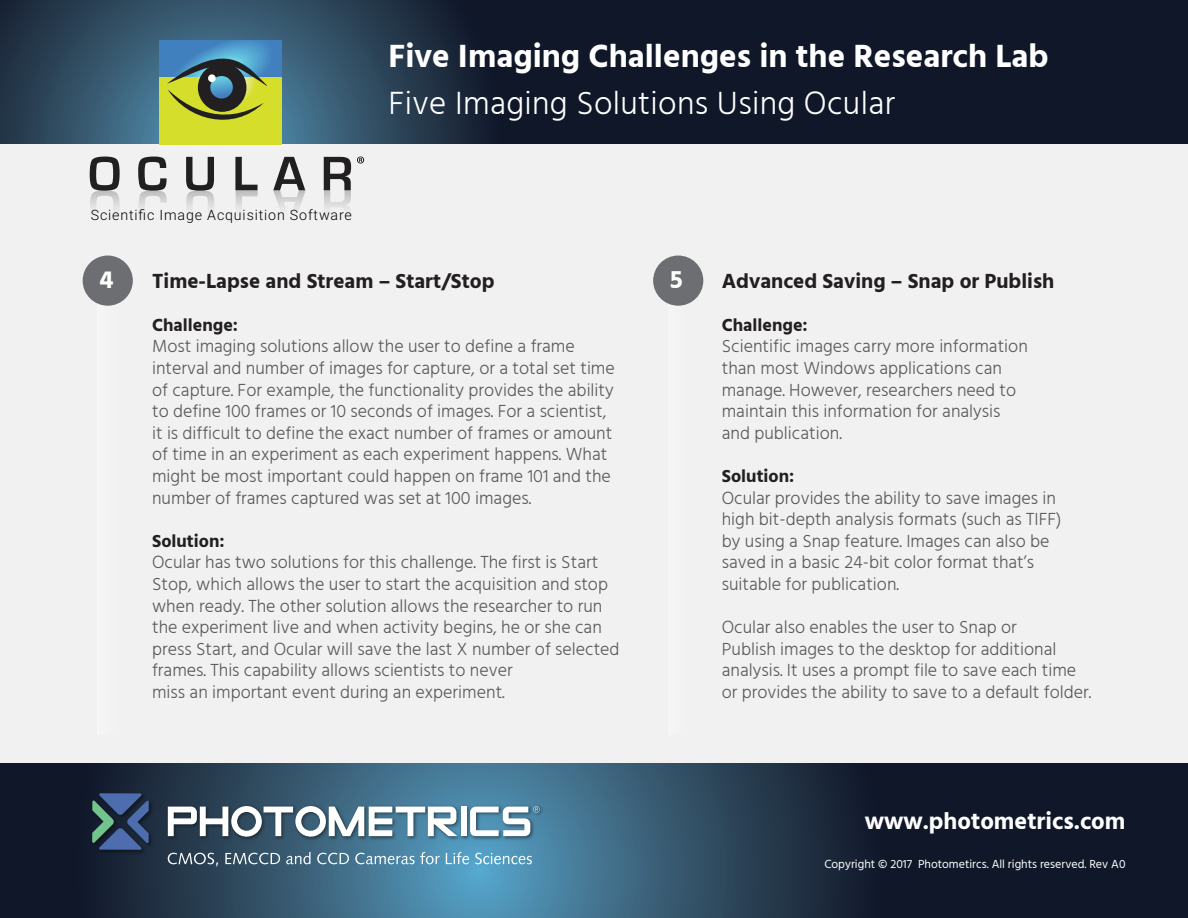
<style>
.page{position:relative;width:1188px;height:918px;background:#fff}
.page>*{position:absolute;margin:0;border:0;box-sizing:border-box;transform-origin:0 0}
.t1{font:700 33px "Hind";color:#fff}
.t2{font:300 33px "Hind";letter-spacing:.01em;color:#fff}
.t3{font:700 25.05px "Hind";color:#fff}
.t4{font:700 24px "Hind";color:#fff}
.t5{font:700 21px "Hind";color:#231f20}
.t6{font:300 18px/21.6px "Hind";color:#58595b}
.t7{font:700 18px "Hind";color:#231f20}
.t8{font:300 14.25px "Roboto";letter-spacing:.06em;color:#010101}
.t9{font:12px "Hind";color:#fff}
</style>
<div class="page">
<svg style="left:0;top:762px;width:1188px;height:156px;background:#273e54"></svg>
<div style="left:0;top:0;width:1188px;height:762px;background:#f1f1f2"></div>
<svg style="left:0;top:0;width:1188px;height:144px;background:#1a293c"></svg>
<svg style="left:160px;top:40px;width:121px;height:37px;background:#468bc4"></svg>
<div style="left:160px;top:77px;width:121px;height:67px;background:#d6de2c"></div>
<svg style="left:167px;top:57px;width:100px;height:63px"></svg>
<div style="left:198px;top:63px;width:48px;height:49px;background:#211f1f;border-radius:50%"></div>
<svg style="left:210px;top:76px;width:23px;height:23px"></svg>
<div style="left:208px;top:74px;width:8px;height:8px;background:#fff;border-radius:50%"></div>
<svg style="left:90px;top:157px;width:30px;height:52px"></svg>
<svg style="left:138px;top:157px;width:29px;height:52px"></svg>
<svg style="left:186px;top:157px;width:28px;height:52px"></svg>
<svg style="left:235px;top:157px;width:23px;height:52px"></svg>
<svg style="left:273px;top:157px;width:33px;height:52px"></svg>
<svg style="left:324px;top:157px;width:27px;height:52px"></svg>
<svg style="left:357px;top:157px;width:7px;height:7px"></svg>
<svg style="left:168px;top:853px;width:50px;height:13px"></svg>
<svg style="left:225px;top:853px;width:55px;height:11px"></svg>
<svg style="left:286px;top:852px;width:25px;height:12px"></svg>
<svg style="left:317px;top:853px;width:32px;height:11px"></svg>
<svg style="left:355px;top:852px;width:85px;height:12px"></svg>
<svg style="left:446px;top:852px;width:23px;height:12px"></svg>
<svg style="left:475px;top:853px;width:57px;height:11px"></svg>
<img style="left:165px;top:803px;width:381px;height:40px">
<svg style="left:168px;top:806px;width:289px;height:31px"></svg>
<div style="left:461px;top:807px;width:6px;height:29px;background:#fff"></div>
<svg style="left:470px;top:806px;width:70px;height:30px"></svg>
<img style="left:89px;top:790px;width:66px;height:66px">
<svg style="left:92px;top:793px;width:57px;height:57px;background:#395673"></svg>
<div style="left:83px;top:256px;width:50px;height:50px;background:#6d6e71;border-radius:50%"></div>
<div style="left:653px;top:256px;width:50px;height:50px;background:#6d6e71;border-radius:50%"></div>
<p class="t8" style="left:91px;top:205px;width:263px">Scientific Image Acquisition Software</p>
<h1 class="t1" style="left:389px;top:37px;width:662px">Five Imaging Challenges in the Research Lab</h1>
<h1 class="t2" style="left:389px;top:81px;width:508px">Five Imaging Solutions Using Ocular</h1>
<h2 class="t3" style="left:100px;top:265px;width:16px">4</h2>
<h2 class="t3" style="left:670px;top:265px;width:14px">5</h2>
<p class="t5" style="left:152px;top:268px;width:344px">Time-Lapse and Stream – Start/Stop</p>
<p class="t7" style="left:152px;top:314px;width:88px">Challenge:</p>
<p class="t6" style="left:152px;top:337px;width:464px">Most imaging solutions allow the user to define a frame interval and number of images for capture, or a total set time of capture. For example, the functionality provides the ability to define 100 frames or 10 seconds of images. For a scientist, it is difficult to define the exact number of frames or amount of time in an experiment as each experiment happens. What might be most important could happen on frame 101 and the number of frames captured was set at 100 images.</p>
<p class="t7" style="left:152px;top:530px;width:74px">Solution:</p>
<p class="t6" style="left:152px;top:553px;width:469px">Ocular has two solutions for this challenge. The first is Start Stop, which allows the user to start the acquisition and stop when ready. The other solution allows the researcher to run the experiment live and when activity begins, he or she can press Start, and Ocular will save the last X number of selected frames. This capability allows scientists to never<br>miss an important event during an experiment.</p>
<p class="t5" style="left:722px;top:268px;width:334px">Advanced Saving – Snap or Publish</p>
<p class="t7" style="left:722px;top:314px;width:88px">Challenge:</p>
<p class="t6" style="left:722px;top:337px;width:308px">Scientific images carry more information than most Windows applications can manage. However, researchers need to maintain this information for analysis and publication.</p>
<p class="t7" style="left:722px;top:465px;width:74px">Solution:</p>
<p class="t6" style="left:722px;top:488px;width:341px">Ocular provides the ability to save images in high bit-depth analysis formats (such as TIFF) by using a Snap feature. Images can also be saved in a basic 24-bit color format that’s suitable for publication.</p>
<p class="t6" style="left:722px;top:618px;width:371px">Ocular also enables the user to Snap or<br>Publish images to the desktop for additional analysis. It uses a prompt file to save each time or provides the ability to save to a default folder.</p>
<h3 class="t4" style="left:865px;top:807px;width:262px">www.photometrics.com</h3>
<p class="t9" style="left:824px;top:856px;width:303px">Copyright © 2017 Photometircs. All rights reserved. Rev A0</p>
</div>
